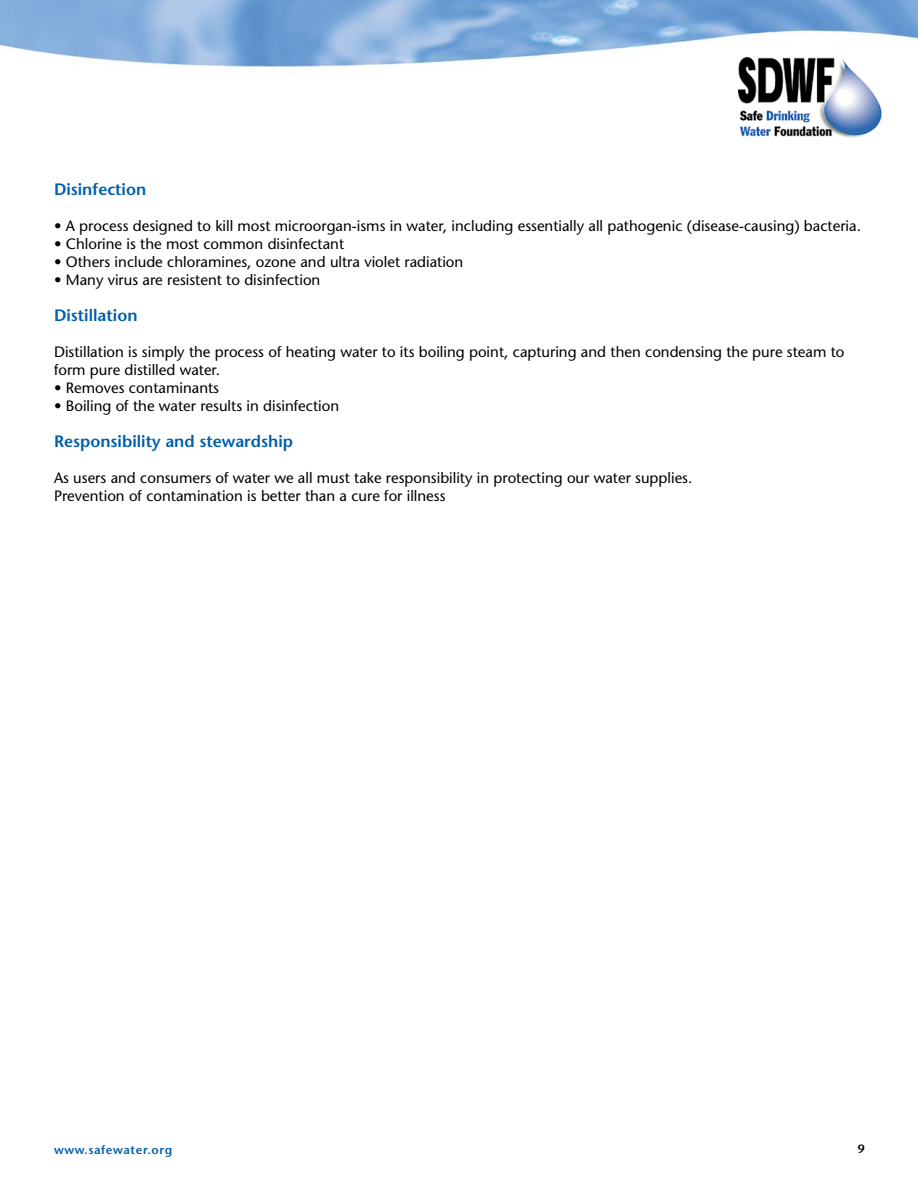
<style>
.page{position:relative;width:918px;height:1188px;background:#fff}
.page>*{position:absolute;margin:0;border:0;box-sizing:border-box;transform-origin:0 0}
.t1{font:600 16.5px "Stone Sans";color:#005ead}
.t2{font:15px/18px "Stone Sans";color:#000}
.t3{font:600 12px "Stone Sans";letter-spacing:.05em;color:#005ead}
</style>
<div class="page">
<img style="left:0;top:0;width:918px;height:68px">
<img style="left:738px;top:58px;width:146px;height:80px">
<p class="t1" style="left:54px;top:179px;width:94px">Disinfection</p>
<p class="t2" style="left:54px;top:216px;width:808px">• A process designed to kill most microorgan-isms in water, including essentially all pathogenic (disease-causing) bacteria.</p>
<p class="t2" style="left:54px;top:234px;width:292px">• Chlorine is the most common disinfectant</p>
<p class="t2" style="left:54px;top:252px;width:411px">• Others include chloramines, ozone and ultra violet radiation</p>
<p class="t2" style="left:54px;top:270px;width:268px">• Many virus are resistent to disinfection</p>
<p class="t1" style="left:54px;top:305px;width:85px">Distillation</p>
<p class="t2" style="left:54px;top:342px;width:792px">Distillation is simply the process of heating water to its boiling point, capturing and then condensing the pure steam to form pure distilled water.</p>
<p class="t2" style="left:54px;top:378px;width:167px">• Removes contaminants</p>
<p class="t2" style="left:54px;top:396px;width:287px">• Boiling of the water results in disinfection</p>
<p class="t1" style="left:54px;top:431px;width:241px">Responsibility and stewardship</p>
<p class="t2" style="left:54px;top:468px;width:640px">As users and consumers of water we all must take responsibility in protecting our water supplies.<br>Prevention of contamination is better than a cure for illness</p>
<p class="t3" style="left:54px;top:1142px;width:120px">www.safewater.org</p>
</div>
